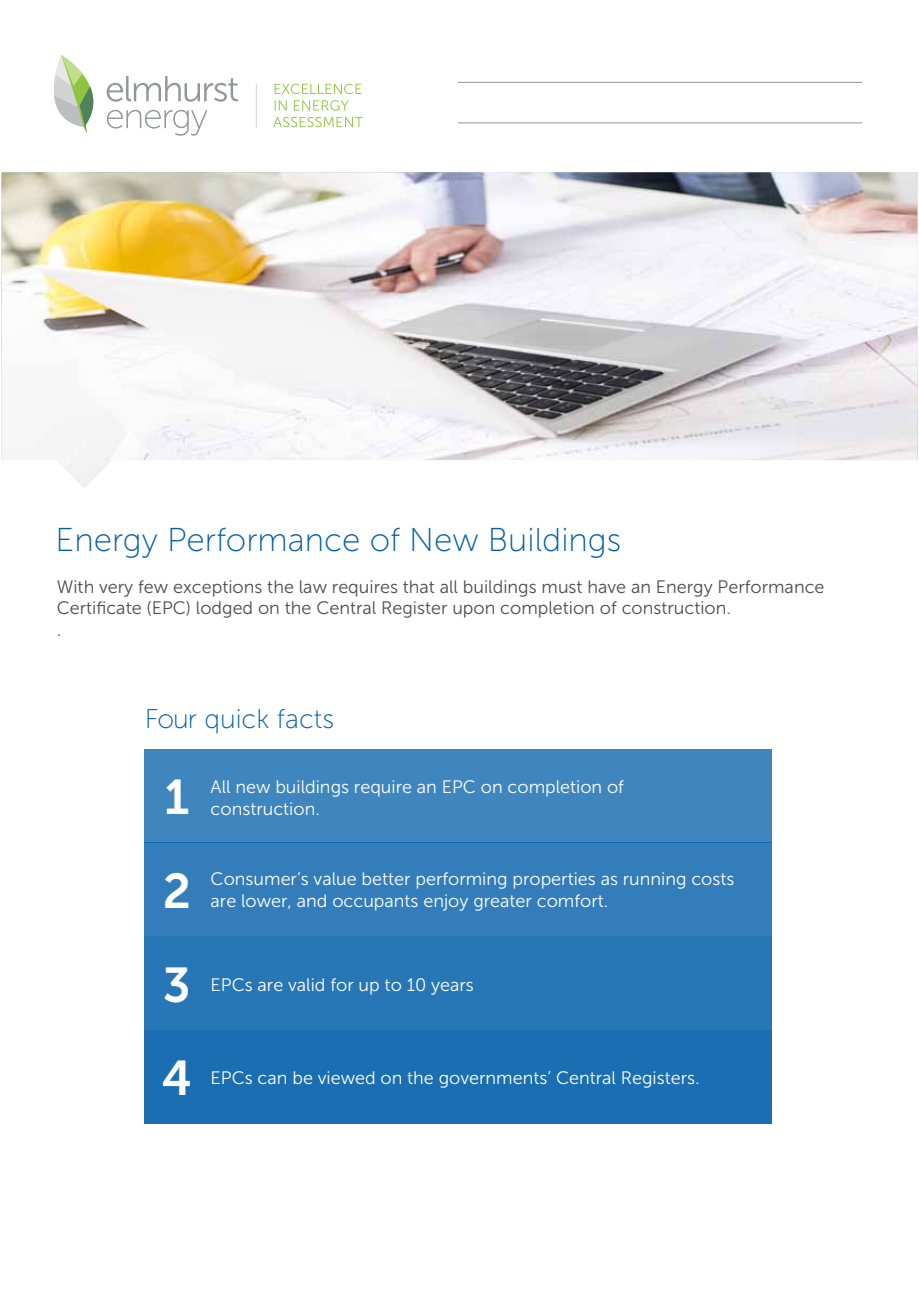
<style>
.page{position:relative;width:919px;height:1289px;background:#fff}
.page>*{position:absolute;margin:0;border:0;box-sizing:border-box;transform-origin:0 0}
.t1{font:48.75px/93.8px "Museo Sans 700";color:#fff;text-align:justify}
.t2{font:33px "Museo Sans 100";color:#005ea9}
.t3{font:27px "Museo Sans 100";color:#005ea9}
.t4{font:18px/21.6px "Museo Sans 300";color:#fff}
.t5{font:18px/21.6px "Museo Sans 300";color:#4d4d4f}
</style>
<div class="page">
<svg style="left:53px;top:55px;width:185px;height:81px"></svg>
<hr style="left:256px;top:84px;width:1px;height:44px;background:#d1d3d4">
<svg style="left:273px;top:117px;width:90px;height:10px"></svg>
<svg style="left:274px;top:100px;width:74px;height:11px"></svg>
<svg style="left:274px;top:84px;width:87px;height:10px"></svg>
<img style="left:2px;top:172px;width:915px;height:315px">
<div style="left:144px;top:1030px;width:627px;height:93px;background:#1a6eb1"></div>
<div style="left:144px;top:936px;width:627px;height:94px;background:#2776b6"></div>
<div style="left:144px;top:842px;width:627px;height:94px;background:#337eba"></div>
<div style="left:144px;top:748px;width:627px;height:94px;background:#4086be"></div>
<hr style="left:458px;top:82px;width:404px;height:1px;background:#939598">
<hr style="left:458px;top:122px;width:404px;height:1px;background:#939598">
<h2 class="t2" style="left:56px;top:522px;width:567px">Energy Performance of New Buildings</h2>
<p class="t5" style="left:57px;top:576px;width:769px">With very few exceptions the law requires that all buildings must have an Energy Performance<br>Certificate (EPC) lodged on the Central Register upon completion of construction.<br>.</p>
<h3 class="t3" style="left:145px;top:704px;width:191px">Four quick facts</h3>
<h1 class="t1" style="left:162px;top:750px;width:32px">1<br>2<br>3<br>4</h1>
<p class="t4" style="left:210px;top:776px;width:415px">All new buildings require an EPC on completion of construction.</p>
<p class="t4" style="left:210px;top:868px;width:525px">Consumer’s value better performing properties as running costs are lower, and occupants enjoy greater comfort.</p>
<p class="t4" style="left:210px;top:973px;width:265px">EPCs are valid for up to 10 years</p>
<p class="t4" style="left:210px;top:1067px;width:490px">EPCs can be viewed on the governments’ Central Registers.</p>
</div>
